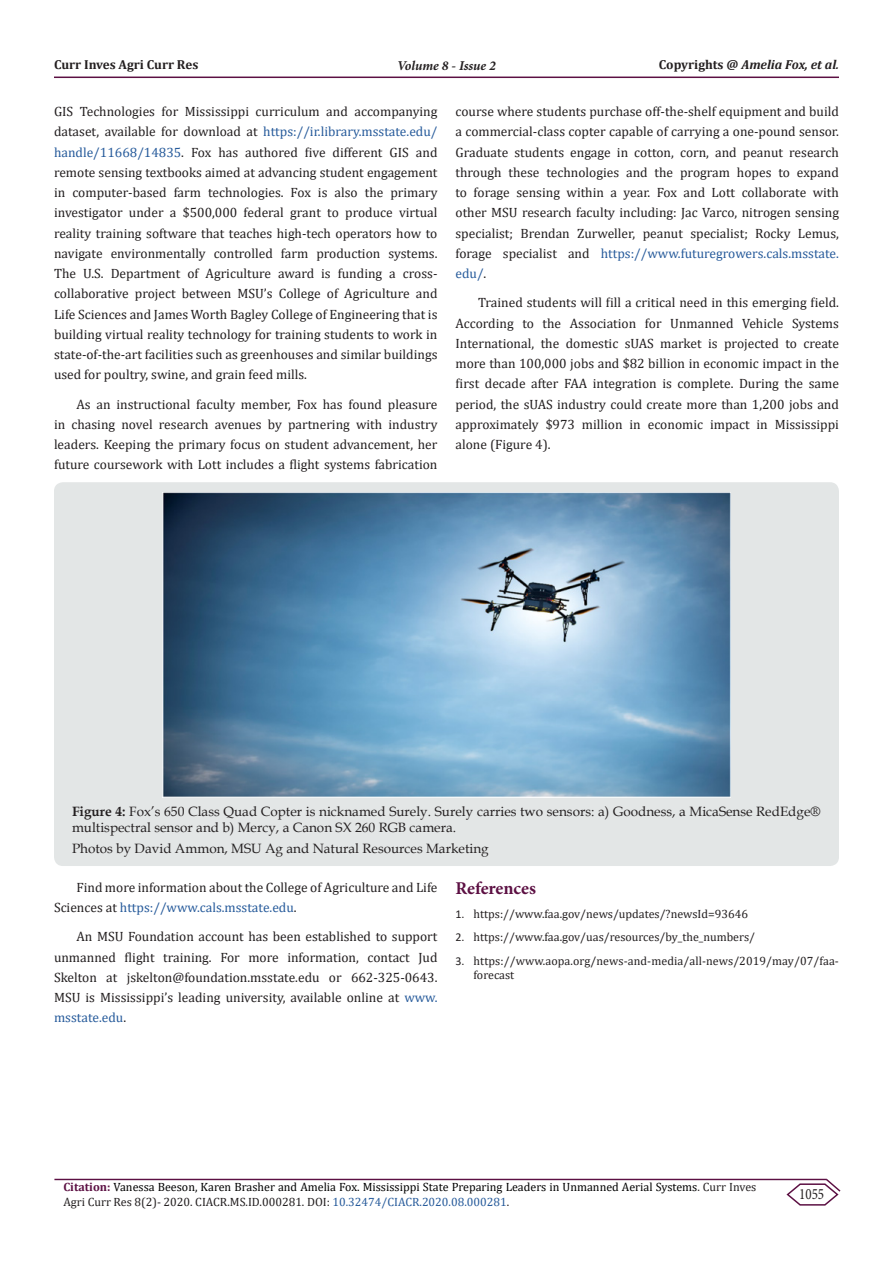
<style>
.page{position:relative;width:893px;height:1263px;background:#fff}
.page>*{position:absolute;margin:0;border:0;box-sizing:border-box;transform-origin:0 0}
.t1{font:700 18px "Minion Pro";letter-spacing:-.005em;color:#5c1043}
.t2{font:15.75px "Minion Pro";color:#231f20;scale:.83 1}
.List_Paragraph{font:13.5px/20.2px "Cambria";color:#231f20;text-align:justify}
.t3{font:13.5px/16.2px "Book Antiqua";color:#231f20}
.t4{font:italic 700 13.5px "Minion Pro";letter-spacing:-.005em;color:#231f20}
.t5{font:italic 700 13.05px "Cambria";color:#231f20}
.t6{font:700 13.05px "Cambria";color:#231f20}
.t7{font:12px/14.4px "Cambria";color:#000}
.t8{font:12px/14.4px "Cambria";color:#231f20}
.s1{font-style:normal}
.s2{font-size:12px}
.s3{color:#275b9b}
.s4{font-weight:700}
.s5{font-family:"Calibri"}
.s6{font-weight:700;color:#5c1043}
.s7{color:#231f20}
</style>
<div class="page">
<hr style="left:54px;top:77px;width:785px;height:1px;background:#5c1043">
<hr style="left:54px;top:1179px;width:773px;height:1px;background:#5c1043">
<svg style="left:785px;top:1178px;width:56px;height:28px"></svg>
<div style="left:54px;top:482px;width:785px;height:384px;background:#e3e6e6;border-radius:9px"></div>
<img style="left:163px;top:493px;width:567px;height:304px">
<p class="t6" style="left:54px;top:55px;width:146px">Curr Inves Agri Curr Res</p>
<p class="t4" style="left:397px;top:56px;width:100px">Volume 8 - Issue 2</p>
<p class="t5" style="left:659px;top:55px;width:182px"><span class="s1">Copyrights @</span> Amelia Fox, et al<span class="s2">.</span></p>
<p class="List_Paragraph" style="left:54px;top:101px;width:385px">GIS Technologies for Mississippi curriculum and accompanying dataset, available for download at <span class="s3">https://ir.library.msstate.edu/ handle/11668/14835</span>. Fox has authored five different GIS and remote sensing textbooks aimed at advancing student engagement in computer-based farm technologies. Fox is also the primary investigator under a $500,000 federal grant to produce virtual reality training software that teaches high-tech operators how to navigate environmentally controlled farm production systems.<br>The U.S. Department of Agriculture award is funding a cross&shy;collaborative project between MSU’s College of Agriculture and Life Sciences and James Worth Bagley College of Engineering that is building virtual reality technology for training students to work in state-of-the-art facilities such as greenhouses and similar buildings used for poultry, swine, and grain feed mills.</p>
<p class="List_Paragraph" style="left:54px;top:394px;width:385px;text-indent:22px">As an instructional faculty member, Fox has found pleasure in chasing novel research avenues by partnering with industry leaders. Keeping the primary focus on student advancement, her future coursework with Lott includes a flight systems fabrication</p>
<p class="List_Paragraph" style="left:455px;top:101px;width:385px">course where students purchase off-the-shelf equipment and build a commercial-class copter capable of carrying a one-pound sensor.<br>Graduate students engage in cotton, corn, and peanut research through these technologies and the program hopes to expand to forage sensing within a year. Fox and Lott collaborate with other MSU research faculty including: Jac Varco, nitrogen sensing specialist; Brendan Zurweller, peanut specialist; Rocky Lemus, forage specialist and <span class="s3">https://www.futuregrowers.cals.msstate. edu/</span>.</p>
<p class="List_Paragraph" style="left:455px;top:293px;width:385px;text-indent:22px">Trained students will fill a critical need in this emerging field.<br>According to the Association for Unmanned Vehicle Systems International, the domestic sUAS market is projected to create more than 100,000 jobs and $82 billion in economic impact in the first decade after FAA integration is complete. During the same period, the sUAS industry could create more than 1,200 jobs and approximately $973 million in economic impact in Mississippi alone (Figure 4).</p>
<p class="t3" style="left:72px;top:803px;width:750px"><span class="s4">Figure 4:</span> Fox’s 650 Class Quad Copter is nicknamed Surely. Surely carries two sensors: a) Goodness, a MicaSense RedEdge® multispectral sensor and b) Mercy, a Canon SX 260 RGB camera.</p>
<p class="t3" style="left:72px;top:840px;width:418px">Photos by David Ammon, MSU Ag and Natural Resources Marketing</p>
<p class="List_Paragraph" style="left:54px;top:877px;width:385px;text-indent:22px">Find more information about the College of Agriculture and Life<br>Sciences at <span class="s3">https://www.cals.msstate.edu</span>.</p>
<p class="List_Paragraph" style="left:54px;top:926px;width:385px;text-indent:22px">An MSU Foundation account has been established to support unmanned flight training. For more information, contact Jud Skelton at jskelton@foundation.msstate.edu or 662-325-0643.<br>MSU is Mississippi’s leading university, available online at <span class="s3">www. msstate.edu</span>.</p>
<p class="t1" style="left:455px;top:876px;width:82px">References</p>
<p class="t8" style="left:455px;top:906px;width:294px"><span class="s5">1.</span> https://www.faa.gov/news/updates/?newsId=93646</p>
<p class="t8" style="left:455px;top:930px;width:301px"><span class="s5">2.</span> https://www.faa.gov/uas/resources/by_the_numbers/</p>
<p class="t8" style="left:473px;top:953px;width:367px;text-indent:-18px"><span class="s5">3.</span> https://www.aopa.org/news-and-media/all-news/2019/may/07/faa&shy;forecast</p>
<p class="t7" style="left:63px;top:1180px;width:694px"><span class="s6">Citation:</span> Vanessa Beeson, Karen Brasher and Amelia Fox. Mississippi State Preparing Leaders in Unmanned Aerial Systems<span class="s7">. Curr Inves<br>Agri Curr Res 8(2)- 2020. CIACR.MS.ID.000281. DOI:</span> <span class="s3">10.32474/CIACR.2020.08.000281</span><span class="s7">.</span></p>
<p class="t2" style="left:799px;top:1184px;width:32px">1055</p>
</div>
